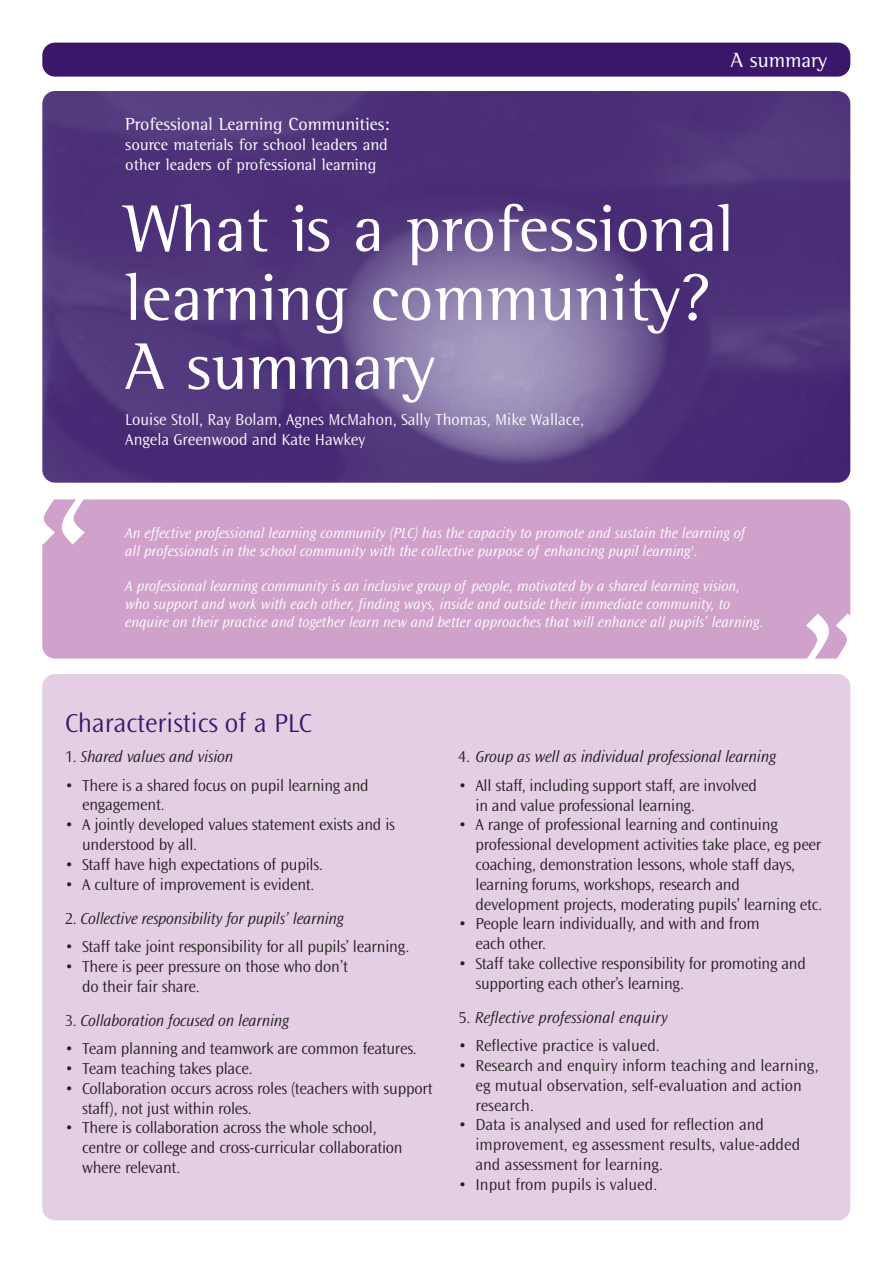
<style>
.page{position:relative;width:893px;height:1263px;background:#fff}
.page>*{position:absolute;margin:0;border:0;box-sizing:border-box;transform-origin:0 0}
.t1{font:300 202.2px "Ocean Sans";color:#fff}
.t2{font:67.5px/69px "AT Rotis Semi Serif";color:#fff}
.t3{font:300 27px "Ocean Sans";color:#3b176b}
.t4{font:21px "AT Rotis Semi Serif";color:#fff}
.t5{font:18px "AT Rotis Semi Serif";color:#fff}
.t6{font:300 16.5px/19.8px "Ocean Sans";letter-spacing:-.015em;color:#231f20}
.t7{font:italic 300 16.5px "Ocean Sans";letter-spacing:-.015em;color:#231f20}
.t8{font:300 16.5px/19.8px "Ocean Sans";color:#fff}
.t9{font:16.5px/19.8px "AT Rotis Semi Serif";color:#fff}
.t10{font:italic 300 15px/18px "Ocean Sans";color:#fff}
.s1{font-style:normal}
</style>
<div class="page">
<img style="left:42px;top:91px;width:808px;height:392px;border-radius:13px">
<div style="left:42px;top:43px;width:808px;height:34px;background:#3b176b;border-radius:13px"></div>
<div style="left:42px;top:674px;width:808px;height:546px;background:#e4cee4;border-radius:13px"></div>
<div style="left:42px;top:499px;width:808px;height:160px;background:#d0a2cb;border-radius:13px"></div>
<p class="t5" style="left:125px;top:113px;width:266px">Professional Learning Communities:</p>
<p class="t9" style="left:125px;top:135px;width:264px">source materials for school leaders and other leaders of professional learning</p>
<p class="t4" style="left:731px;top:47px;width:98px">A summary</p>
<h2 class="t2" style="left:125px;top:194px;width:610px">What is a professional learning community?<br>A summary</h2>
<h1 class="t1" style="left:25px;top:466px;width:69px">“</h1>
<p class="t8" style="left:125px;top:410px;width:460px">Louise Stoll, Ray Bolam, Agnes McMahon, Sally Thomas, Mike Wallace,<br>Angela Greenwood and Kate Hawkey</p>
<p class="t10" style="left:125px;top:525px;width:621px">An effective professional learning community (PLC) has the capacity to promote and sustain the learning of all professionals in the school community with the collective purpose of enhancing pupil learning<sup>1</sup>.</p>
<p class="t10" style="left:125px;top:577px;width:640px">A professional learning community is an inclusive group of people, motivated by a shared learning vision, who support and work with each other, finding ways, inside and outside their immediate community, to enquire on their practice and together learn new and better approaches that will enhance all pupils’ learning.</p>
<h1 class="t1" style="left:866px;top:692px;width:69px;rotate:-180deg">“</h1>
<h3 class="t3" style="left:65px;top:709px;width:248px">Characteristics of a PLC</h3>
<p class="t7" style="left:65px;top:748px;width:170px"><span class="s1">1.</span> Shared values and vision</p>
<p class="t6" style="left:82px;top:776px;width:288px;text-indent:-17px">• There is a shared focus on pupil learning and engagement.</p>
<p class="t6" style="left:82px;top:815px;width:314px;text-indent:-17px">• A jointly developed values statement exists and is understood by all.</p>
<p class="t6" style="left:65px;top:855px;width:259px">• Staff have high expectations of pupils.</p>
<p class="t6" style="left:65px;top:875px;width:251px">• A culture of improvement is evident.</p>
<p class="t7" style="left:65px;top:909px;width:280px"><span class="s1">2.</span> Collective responsibility for pupils’ learning</p>
<p class="t6" style="left:65px;top:937px;width:346px">• Staff take joint responsibility for all pupils’ learning.</p>
<p class="t6" style="left:82px;top:957px;width:267px;text-indent:-17px">• There is peer pressure on those who don’t do their fair share.</p>
<p class="t7" style="left:65px;top:1011px;width:226px"><span class="s1">3.</span> Collaboration focused on learning</p>
<p class="t6" style="left:65px;top:1039px;width:353px">• Team planning and teamwork are common features.</p>
<p class="t6" style="left:65px;top:1059px;width:189px">• Team teaching takes place.</p>
<p class="t6" style="left:82px;top:1079px;width:352px;text-indent:-17px">• Collaboration occurs across roles (teachers with support staff), not just within roles.</p>
<p class="t6" style="left:82px;top:1118px;width:322px;text-indent:-17px">• There is collaboration across the whole school, centre or college and cross-curricular collaboration where relevant.</p>
<p class="t7" style="left:458px;top:748px;width:319px"><span class="s1">4.</span> Group as well as individual professional learning</p>
<p class="t6" style="left:475px;top:776px;width:283px;text-indent:-17px">• All staff, including support staff, are involved in and value professional learning.</p>
<p class="t6" style="left:475px;top:815px;width:348px;text-indent:-17px">• A range of professional learning and continuing professional development activities take place, eg peer coaching, demonstration lessons, whole staff days, learning forums, workshops, research and development projects, moderating pupils’ learning etc.</p>
<p class="t6" style="left:475px;top:914px;width:286px;text-indent:-17px">• People learn individually, and with and from each other.</p>
<p class="t6" style="left:475px;top:954px;width:332px;text-indent:-17px">• Staff take collective responsibility for promoting and supporting each other’s learning.</p>
<p class="t7" style="left:458px;top:1008px;width:211px"><span class="s1">5.</span> Reflective professional enquiry</p>
<p class="t6" style="left:458px;top:1036px;width:203px">• Reflective practice is valued.</p>
<p class="t6" style="left:475px;top:1056px;width:345px;text-indent:-17px">• Research and enquiry inform teaching and learning, eg mutual observation, self-evaluation and action research.</p>
<p class="t6" style="left:475px;top:1115px;width:326px;text-indent:-17px">• Data is analysed and used for reflection and improvement, eg assessment results, value-added and assessment for learning.</p>
<p class="t6" style="left:458px;top:1175px;width:200px">• Input from pupils is valued.</p>
</div>
